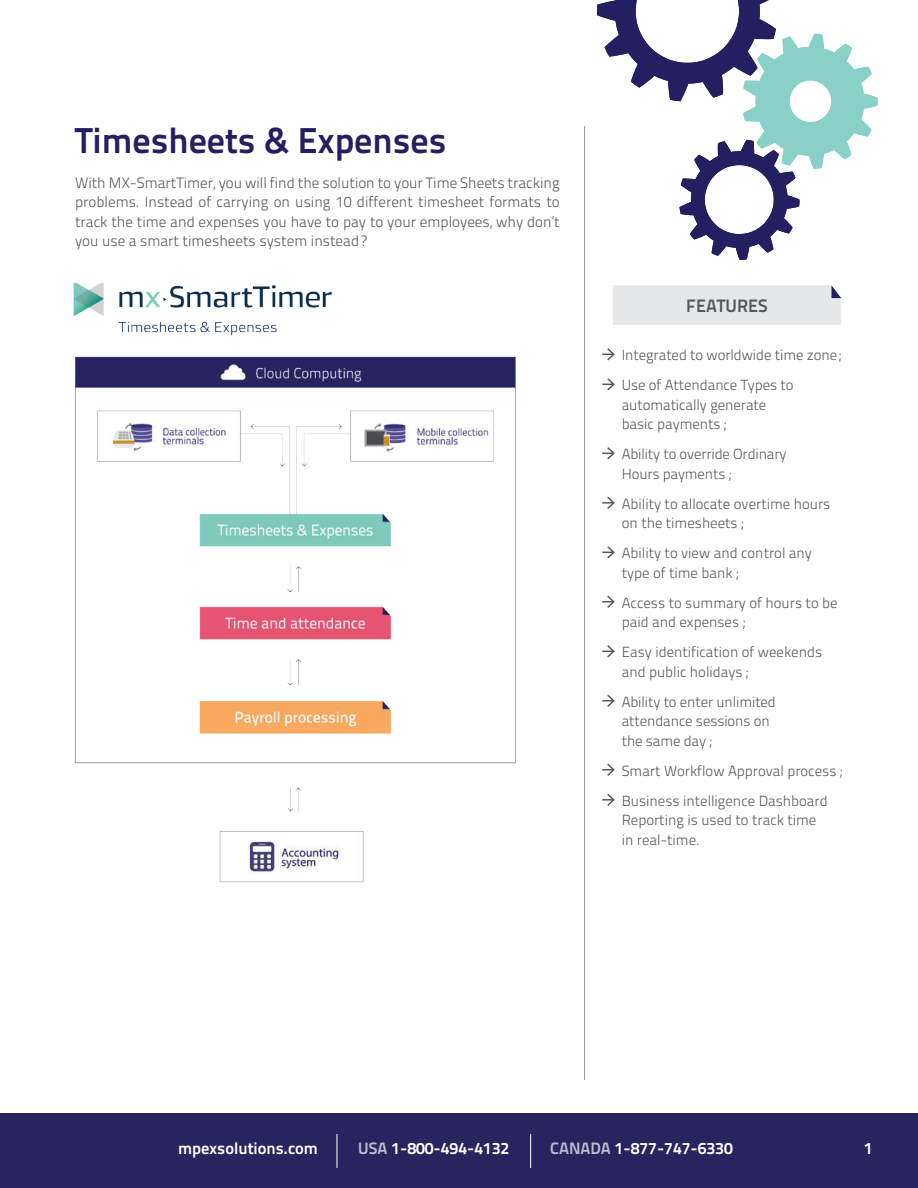
<style>
.page{position:relative;width:918px;height:1188px;background:#fff}
.page>*{position:absolute;margin:0;border:0;box-sizing:border-box;transform-origin:0 0}
.t1{font:36px "Titillium Text 25 L 800 wt";color:#241f61}
.t2{font:18px "Titillium Text 25 L 800 wt";color:#57585a}
.t3{font:16.5px "Titillium Text 25 L 800 wt";color:#fff}
.t4{font:16.5px "Titillium Text 25 L 800 wt";color:#bfbcd0}
.t5{font:15px/19.5px "Titillium Text 25 L 250 wt";color:#57585a;text-align:justify}
.t6{font:14.7px/19.5px "Titillium Text 25 L 250 wt";color:#57585a}
.s1{color:#bfbcd0}
</style>
<div class="page">
<div style="left:613px;top:285px;width:228px;height:40px;background:#e6e7e9"></div>
<div style="left:0;top:1114px;width:918px;height:74px;background:#272460"></div>
<img style="left:73px;top:283px;width:443px;height:600px">
<svg style="left:602px;top:348px;width:13px;height:13px"></svg>
<svg style="left:602px;top:378px;width:13px;height:13px"></svg>
<svg style="left:602px;top:447px;width:13px;height:13px"></svg>
<svg style="left:602px;top:496px;width:13px;height:13px"></svg>
<svg style="left:602px;top:546px;width:13px;height:13px"></svg>
<svg style="left:602px;top:595px;width:13px;height:13px"></svg>
<svg style="left:602px;top:645px;width:13px;height:13px"></svg>
<svg style="left:602px;top:694px;width:13px;height:13px"></svg>
<svg style="left:602px;top:763px;width:13px;height:13px"></svg>
<svg style="left:602px;top:793px;width:13px;height:13px"></svg>
<hr style="left:337px;top:1134px;width:1px;height:34px;background:#fff">
<hr style="left:530px;top:1134px;width:1px;height:34px;background:#fff">
<svg style="left:597px;top:0;width:281px;height:260px"></svg>
<hr style="left:584px;top:126px;width:1px;height:954px;background:#939598">
<h1 class="t1" style="left:75px;top:113px;width:373px">Timesheets &amp; Expenses</h1>
<p class="t5" style="left:75px;top:172px;width:486px">With MX-SmartTimer, you will find the solution to your Time Sheets tracking problems. Instead of carrying on using 10 different timesheet formats to track the time and expenses you have to pay to your employees, why don’t you use a smart timesheets system instead?</p>
<p class="t2" style="left:686px;top:292px;width:83px">features</p>
<p class="t6" style="left:622px;top:340px;width:221px;line-height:30px">Integrated to worldwide time zone;<br>Use of Attendance Types to</p>
<p class="t6" style="left:622px;top:394px;width:146px">automatically generate basic payments ;</p>
<p class="t6" style="left:622px;top:444px;width:166px">Ability to override Ordinary<br>Hours payments ;</p>
<p class="t6" style="left:622px;top:493px;width:210px">Ability to allocate overtime hours on the timesheets ;</p>
<p class="t6" style="left:622px;top:543px;width:192px">Ability to view and control any type of time bank ;</p>
<p class="t6" style="left:622px;top:592px;width:217px">Access to summary of hours to be paid and expenses ;</p>
<p class="t6" style="left:622px;top:642px;width:202px">Easy identification of weekends and public holidays ;</p>
<p class="t6" style="left:622px;top:691px;width:156px">Ability to enter unlimited attendance sessions on the same day ;</p>
<p class="t6" style="left:622px;top:755px;width:222px;line-height:30px">Smart Workflow Approval process ;<br>Business intelligence Dashboard</p>
<p class="t6" style="left:622px;top:810px;width:196px">Reporting is used to track time in real-time.</p>
<p class="t3" style="left:178px;top:1136px;width:141px">mpexsolutions.com</p>
<p class="t4" style="left:358px;top:1136px;width:11px">USA</p>
<p class="t3" style="left:391px;top:1136px;width:119px">1-800-494-4132</p>
<p class="t3" style="left:550px;top:1136px;width:184px"><span class="s1">CANADA</span> 1-877-747-6330</p>
<p class="t3" style="left:864px;top:1135px;width:10px">1</p>
</div>
